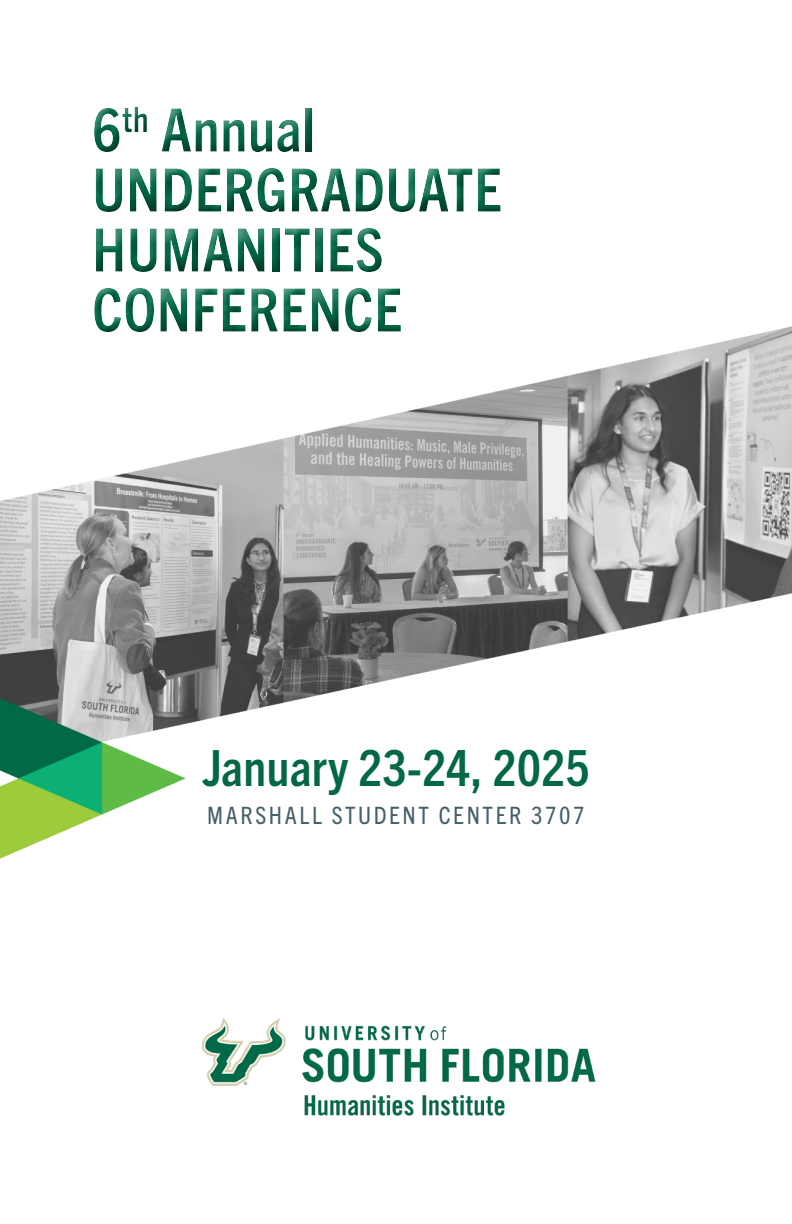
<style>
.page{position:relative;width:792px;height:1224px;background:#fff}
.page>*{position:absolute;margin:0;border:0;box-sizing:border-box;transform-origin:0 0}
.t1{font:700 condensed 60px/60px "Trade Gothic Next LT Pro";letter-spacing:.01em;color:#006747}
.t2{font:700 condensed 50px "Trade Gothic Next LT Pro";letter-spacing:.01em;color:#006747}
.t3{font:condensed 24px "Trade Gothic Next LT Pro";letter-spacing:.11em;color:#465f68}
</style>
<div class="page">
<img style="left:0;top:326px;width:792px;height:398px">
<div style="left:82px;top:92px;width:430px;height:243px;background:#fff"></div>
<div style="left:85px;top:97px;width:430px;height:250px;background:#0c502e;opacity:.74"></div>
<img style="left:201px;top:1018px;width:395px;height:98px">
<img style="left:0;top:691px;width:188px;height:168px">
<p class="t1" style="left:92px;top:96px;width:411px">6<sup>th</sup> Annual<br>UNDERGRADUATE<br>HUMANITIES<br>CONFERENCE</p>
<p class="t2" style="left:202px;top:734px;width:389px">January 23-24, 2025</p>
<p class="t3" style="left:207px;top:799px;width:379px">MARSHALL STUDENT CENTER 3707</p>
</div>
